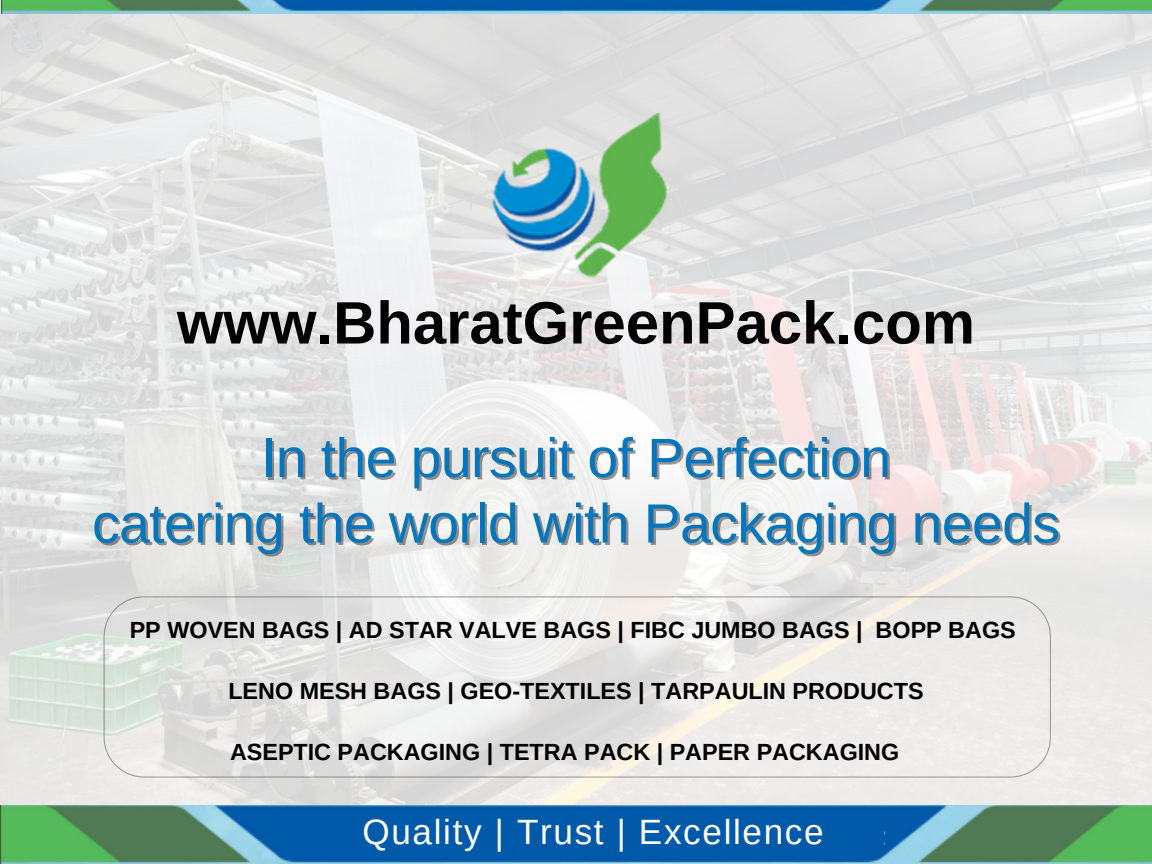
<style>
.page{position:relative;width:1152px;height:864px;background:#fff}
.page>*{position:absolute;margin:0;border:0;box-sizing:border-box;transform-origin:0 0}
.t1{font:700 59.85px "Arimo";color:#000}
.t2{font:55.2px "Arimo";letter-spacing:-.01em;color:#0575bd}
.t3{font:35.1px "Arimo";letter-spacing:.045em;color:#fff}
.t4{font:700 23.4px "Arimo";color:#000}
</style>
<div class="page">
<img style="left:0;top:0;width:1152px;height:806px">
<img style="left:485px;top:110px;width:181px;height:178px">
<img style="left:0;top:806px;width:1152px;height:58px">
<div style="left:290px;top:819px;width:594px;height:32px;background:#0059a9"></div>
<svg style="left:104px;top:596px;width:947px;height:181px;background:#e7e6e4"></svg>
<svg style="left:11px;top:13px;width:33px;height:45px"></svg>
<img style="left:1px;top:0;width:1151px;height:13px">
<p class="t1" style="left:177px;top:289px;width:800px">www.BharatGreenPack.com</p>
<p class="t2" style="left:261px;top:427px;width:632px">In the pursuit of Perfection</p>
<p class="t2" style="left:92px;top:493px;width:969px">catering the world with Packaging needs</p>
<p class="t4" style="left:130px;top:617px;width:887px">PP WOVEN BAGS | AD STAR VALVE BAGS | FIBC JUMBO BAGS | BOPP BAGS</p>
<p class="t4" style="left:228px;top:678px;width:697px">LENO MESH BAGS | GEO-TEXTILES | TARPAULIN PRODUCTS</p>
<p class="t4" style="left:230px;top:739px;width:671px">ASEPTIC PACKAGING | TETRA PACK | PAPER PACKAGING</p>
<p class="t3" style="left:362px;top:813px;width:463px">Quality | Trust | Excellence</p>
</div>
